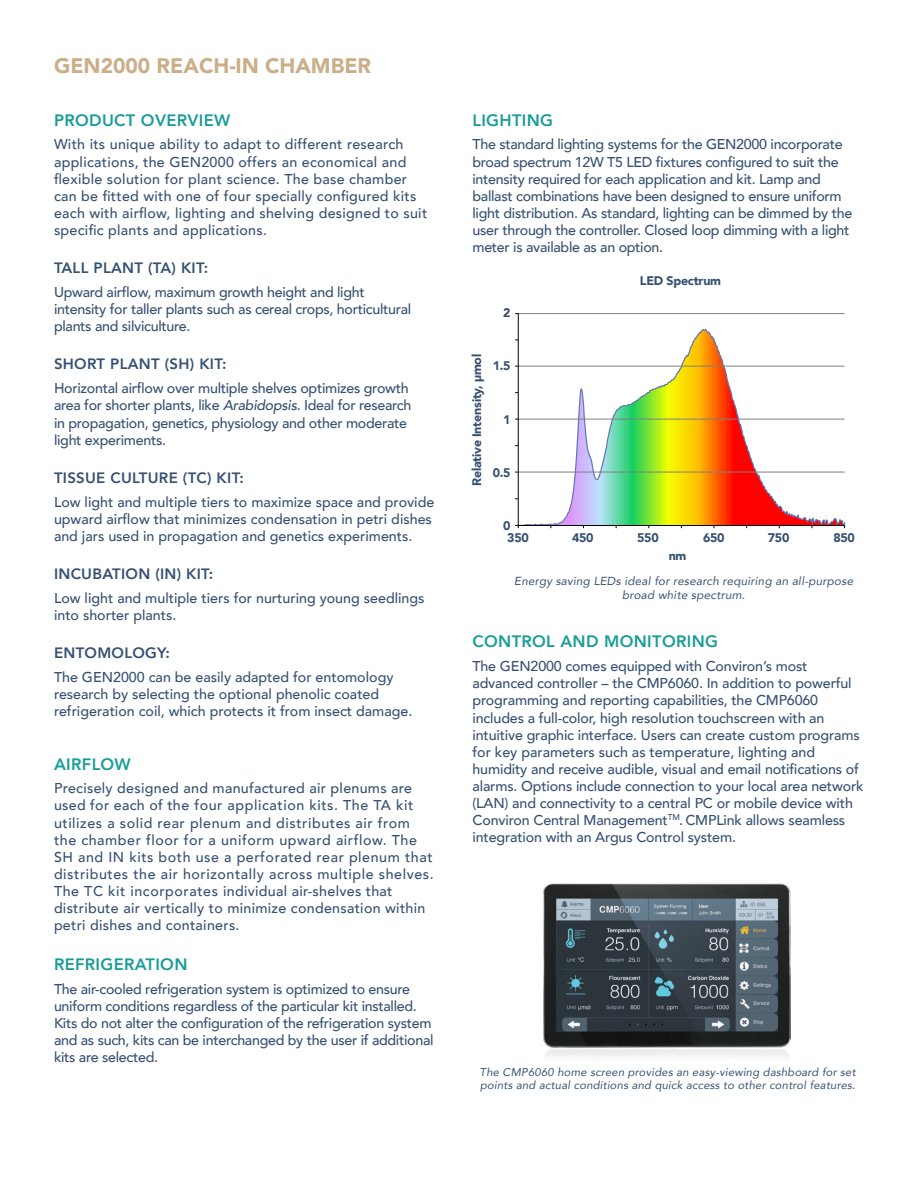
<style>
.page{position:relative;width:918px;height:1188px;background:#fff}
.page>*{position:absolute;margin:0;border:0;box-sizing:border-box;transform-origin:0 0}
.t1{font:900 21px "Avenir";color:#caaf89}
.Body{font:800 16.5px "Avenir";letter-spacing:.02em;color:#1a9d98}
.t2{font:800 15px "Avenir";letter-spacing:.02em;color:#365173}
.Body-2{font:500 14.25px/17.1px "Avenir";letter-spacing:-.01em;color:#365173}
.Body-3{font:500 14.25px/17.1px "Avenir";letter-spacing:.04em;color:#365173}
.Body-4{font:500 14.25px/17.1px "Avenir";letter-spacing:.02em;color:#365173}
.Body-5{font:900 12.45px "Avenir";letter-spacing:-.02em;color:#365173}
.t3{font:italic 11.7px/14px "Avenir";letter-spacing:.02em;color:#365173;text-align:center}
.t4{font:italic 11.25px/13.5px "Avenir";letter-spacing:.02em;color:#365173}
.s1{font-style:italic}
</style>
<div class="page">
<img style="left:543px;top:883px;width:247px;height:174px">
<svg style="left:517px;top:328px;width:329px;height:199px"></svg>
<hr style="left:518px;top:313px;width:327px;height:1px;background:#808080">
<hr style="left:518px;top:366px;width:327px;height:1px;background:#808080">
<hr style="left:518px;top:419px;width:327px;height:1px;background:#808080">
<hr style="left:518px;top:472px;width:327px;height:1px;background:#808080">
<hr style="left:518px;top:525px;width:327px;height:1px;background:#000">
<hr style="left:518px;top:314px;width:1px;height:212px;background:#000">
<h1 class="t1" style="left:54px;top:47px;width:319px">GEN2000 REACH-IN CHAMBER</h1>
<h2 class="Body" style="left:54px;top:107px;width:178px">PRODUCT OVERVIEW</h2>
<p class="Body-4" style="left:54px;top:135px;width:375px">With its unique ability to adapt to different research applications, the GEN2000 offers an economical and flexible solution for plant science. The base chamber can be fitted with one of four specially configured kits each with airflow, lighting and shelving designed to suit specific plants and applications.</p>
<h3 class="t2" style="left:54px;top:256px;width:156px">TALL PLANT (TA) KIT:</h3>
<p class="Body-2" style="left:54px;top:283px;width:359px">Upward airflow, maximum growth height and light intensity for taller plants such as cereal crops, horticultural plants and silviculture.</p>
<h3 class="t2" style="left:54px;top:353px;width:174px">SHORT PLANT (SH) KIT:</h3>
<p class="Body-2" style="left:54px;top:379px;width:359px">Horizontal airflow over multiple shelves optimizes growth area for shorter plants, like <span class="s1">Arabidopsis</span>. Ideal for research in propagation, genetics, physiology and other moderate light experiments.</p>
<h3 class="t2" style="left:54px;top:466px;width:191px">TISSUE CULTURE (TC) KIT:</h3>
<p class="Body-2" style="left:54px;top:492px;width:382px">Low light and multiple tiers to maximize space and provide upward airflow that minimizes condensation in petri dishes and jars used in propagation and genetics experiments.</p>
<h3 class="t2" style="left:54px;top:562px;width:161px">INCUBATION (IN) KIT:</h3>
<p class="Body-2" style="left:54px;top:589px;width:372px">Low light and multiple tiers for nurturing young seedlings into shorter plants.</p>
<h3 class="t2" style="left:54px;top:641px;width:118px">ENTOMOLOGY:</h3>
<p class="Body-2" style="left:54px;top:668px;width:360px">The GEN2000 can be easily adapted for entomology research by selecting the optional phenolic coated refrigeration coil, which protects it from insect damage.</p>
<p class="Body" style="left:54px;top:751px;width:78px">AIRFLOW</p>
<p class="Body-3" style="left:54px;top:779px;width:381px">Precisely designed and manufactured air plenums are used for each of the four application kits. The TA kit utilizes a solid rear plenum and distributes air from the chamber floor for a uniform upward airflow. The SH and IN kits both use a perforated rear plenum that distributes the air horizontally across multiple shelves.<br>The TC kit incorporates individual air-shelves that distribute air vertically to minimize condensation within petri dishes and containers.</p>
<h2 class="Body" style="left:54px;top:952px;width:135px">REFRIGERATION</h2>
<p class="Body-2" style="left:54px;top:980px;width:381px">The air-cooled refrigeration system is optimized to ensure uniform conditions regardless of the particular kit installed.<br>Kits do not alter the configuration of the refrigeration system and as such, kits can be interchanged by the user if additional kits are selected.</p>
<h2 class="Body" style="left:472px;top:107px;width:82px">LIGHTING</h2>
<p class="Body-2" style="left:472px;top:135px;width:381px">The standard lighting systems for the GEN2000 incorporate broad spectrum 12W T5 LED fixtures configured to suit the intensity required for each application and kit. Lamp and ballast combinations have been designed to ensure uniform light distribution. As standard, lighting can be dimmed by the user through the controller. Closed loop dimming with a light meter is available as an option.</p>
<p class="Body-5" style="left:503px;top:302px;width:9px">2</p>
<p class="Body-5" style="left:640px;top:270px;width:83px">LED Spectrum</p>
<p class="Body-5" style="left:466px;top:486px;width:133px;rotate:-90deg">Relative Intensity, µmol</p>
<p class="Body-5" style="left:493px;top:355px;width:19px">1.5</p>
<p class="Body-5" style="left:503px;top:409px;width:9px">1</p>
<p class="Body-5" style="left:493px;top:462px;width:19px">0.5</p>
<p class="Body-5" style="left:503px;top:515px;width:9px">0</p>
<p class="Body-5" style="left:507px;top:527px;width:23px">350</p>
<p class="Body-5" style="left:833px;top:527px;width:23px">850</p>
<p class="t3" style="left:514px;top:574px;width:340px">Energy saving LEDs ideal for research requiring an all-purpose broad white spectrum.</p>
<p class="Body-5" style="left:572px;top:527px;width:23px">450</p>
<p class="Body-5" style="left:637px;top:527px;width:23px">550</p>
<p class="Body-5" style="left:703px;top:527px;width:23px">650</p>
<p class="Body-5" style="left:768px;top:527px;width:23px">750</p>
<p class="Body-5" style="left:669px;top:545px;width:19px">nm</p>
<h2 class="Body" style="left:472px;top:629px;width:247px">CONTROL AND MONITORING</h2>
<p class="Body-2" style="left:472px;top:657px;width:393px">The GEN2000 comes equipped with Conviron’s most advanced controller – the CMP6060. In addition to powerful programming and reporting capabilities, the CMP6060 includes a full-color, high resolution touchscreen with an intuitive graphic interface. Users can create custom programs for key parameters such as temperature, lighting and humidity and receive audible, visual and email notifications of alarms. Options include connection to your local area network (LAN) and connectivity to a central PC or mobile device with Conviron Central Management<sup>TM</sup>. CMPLink allows seamless integration with an Argus Control system.</p>
<p class="t4" style="left:480px;top:1065px;width:378px">The CMP6060 home screen provides an easy-viewing dashboard for set points and actual conditions and quick access to other control features.</p>
</div>
